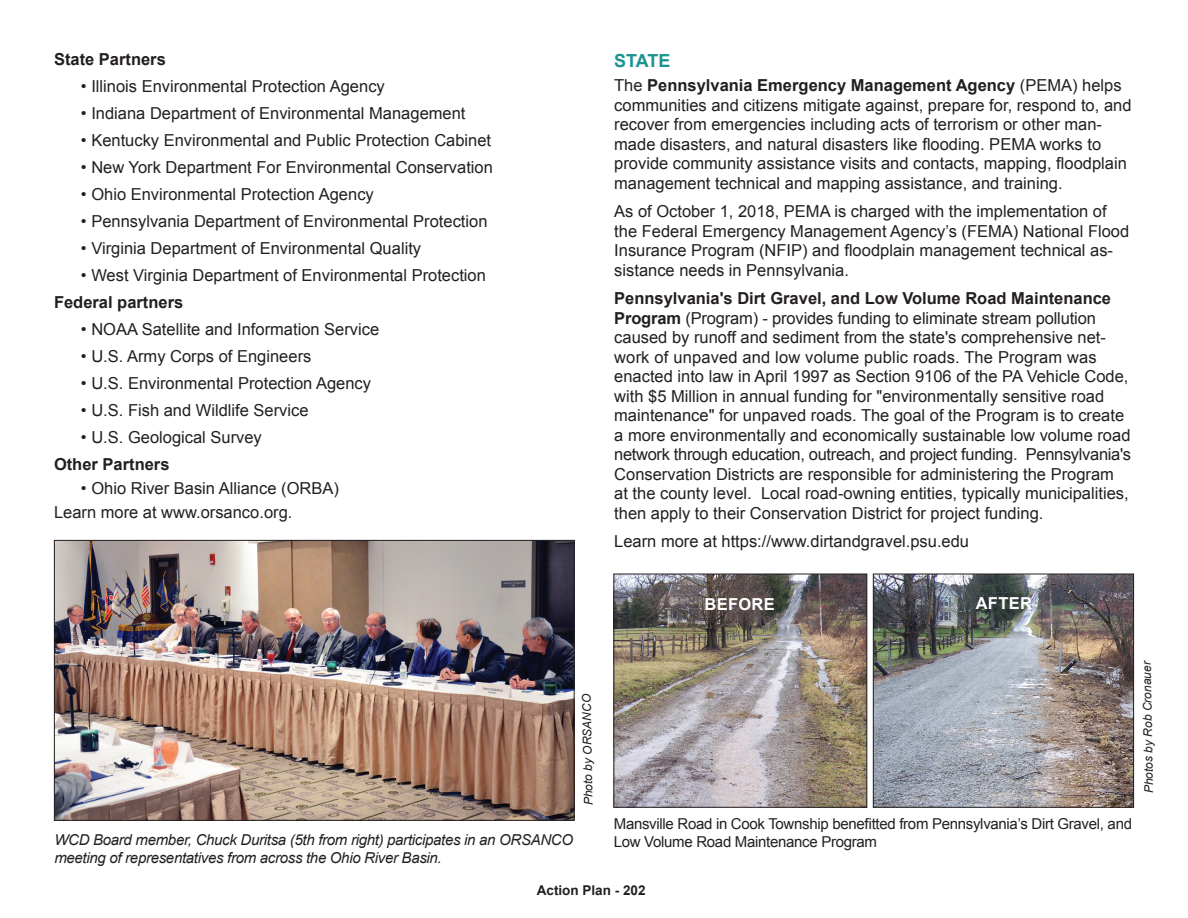
<style>
.page{position:relative;width:1188px;height:918px;background:#fff}
.page>*{position:absolute;margin:0;border:0;box-sizing:border-box;transform-origin:0 0}
.t1{font:700 18px "Arial";letter-spacing:-.035em;color:#1b9491}
.t2{font:16.5px/19.5px "Arial";color:#231f20}
.t3{font:700 16.5px "Arial";color:#231f20}
.t4{font:700 16.5px "Arial";letter-spacing:.02em;color:#fff}
.t5{font:italic 15px/18px "Arial";letter-spacing:-.02em;color:#231f20}
.t6{font:15px/18px "Arial";letter-spacing:-.02em;color:#231f20}
.t7{font:700 13.5px "Arial";color:#231f20}
.t8{font:italic 12px "Arial";color:#231f20}
.s1{font-weight:700}
</style>
<div class="page">
<img style="left:56px;top:542px;width:516px;height:277px">
<div style="left:54px;top:540px;width:520px;height:281px;border:1px solid #231f20"></div>
<img style="left:615px;top:576px;width:250px;height:230px">
<div style="left:613px;top:574px;width:254px;height:234px;border:1px solid #231f20"></div>
<img style="left:875px;top:576px;width:257px;height:230px">
<div style="left:873px;top:574px;width:261px;height:234px;border:1px solid #231f20"></div>
<p class="t3" style="left:54px;top:48px;width:113px">State Partners</p>
<p class="t2" style="left:81px;top:77px;width:305px">• Illinois Environmental Protection Agency</p>
<p class="t2" style="left:81px;top:104px;width:386px">• Indiana Department of Environmental Management</p>
<p class="t2" style="left:81px;top:131px;width:412px">• Kentucky Environmental and Public Protection Cabinet</p>
<p class="t2" style="left:81px;top:158px;width:414px">• New York Department For Environmental Conservation</p>
<p class="t2" style="left:81px;top:185px;width:294px">• Ohio Environmental Protection Agency</p>
<p class="t2" style="left:81px;top:212px;width:408px">• Pennsylvania Department of Environmental Protection</p>
<p class="t2" style="left:81px;top:239px;width:342px">• Virginia Department of Environmental Quality</p>
<p class="t2" style="left:81px;top:266px;width:406px">• West Virginia Department of Environmental Protection</p>
<p class="t3" style="left:54px;top:291px;width:131px">Federal partners</p>
<p class="t2" style="left:81px;top:320px;width:300px">• NOAA Satellite and Information Service</p>
<p class="t2" style="left:81px;top:347px;width:232px">• U.S. Army Corps of Engineers</p>
<p class="t2" style="left:81px;top:374px;width:292px">• U.S. Environmental Protection Agency</p>
<p class="t2" style="left:81px;top:401px;width:229px">• U.S. Fish and Wildlife Service</p>
<p class="t2" style="left:81px;top:428px;width:182px">• U.S. Geological Survey</p>
<p class="t3" style="left:54px;top:453px;width:117px">Other Partners</p>
<p class="t2" style="left:54px;top:476px;width:286px;line-height:24px;text-indent:27px">• Ohio River Basin Alliance (ORBA)<br>Learn more at www.orsanco.org.</p>
<p class="t1" style="left:614px;top:49px;width:58px">STATE</p>
<p class="t2" style="left:614px;top:76px;width:519px">The <span class="s1">Pennsylvania Emergency Management Agency</span> (PEMA) helps communities and citizens mitigate against, prepare for, respond to, and recover from emergencies including acts of terrorism or other man&shy;made disasters, and natural disasters like flooding. PEMA works to provide community assistance visits and contacts, mapping, floodplain management technical and mapping assistance, and training.</p>
<p class="t2" style="left:614px;top:202px;width:517px">As of October 1, 2018, PEMA is charged with the implementation of the Federal Emergency Management Agency’s (FEMA) National Flood Insurance Program (NFIP) and floodplain management technical as&shy;sistance needs in Pennsylvania.</p>
<p class="t2" style="left:614px;top:289px;width:518px"><span class="s1">Pennsylvania's Dirt Gravel, and Low Volume Road Maintenance Program</span> (Program) - provides funding to eliminate stream pollution caused by runoff and sediment from the state's comprehensive net&shy;work of unpaved and low volume public roads. The Program was enacted into law in April 1997 as Section 9106 of the PA Vehicle Code, with $5 Million in annual funding for "environmentally sensitive road maintenance" for unpaved roads. The goal of the Program is to create a more environmentally and economically sustainable low volume road network through education, outreach, and project funding. Pennsylvania's Conservation Districts are responsible for administering the Program at the county level. Local road-owning entities, typically municipalities, then apply to their Conservation District for project funding.</p>
<p class="t2" style="left:614px;top:532px;width:356px">Learn more at https://www.dirtandgravel.psu.edu</p>
<p class="t4" style="left:704px;top:593px;width:72px">BEFORE</p>
<p class="t4" style="left:976px;top:592px;width:58px">AFTER</p>
<p class="t8" style="left:581px;top:806px;width:113px;rotate:-91deg">Photo by ORSANCO</p>
<p class="t5" style="left:54px;top:831px;width:520px">WCD Board member, Chuck Duritsa (5th from right) participates in an ORSANCO meeting of representatives from across the Ohio River Basin.</p>
<p class="t6" style="left:614px;top:815px;width:520px">Mansville Road in Cook Township benefitted from Pennsylvania’s Dirt Gravel, and<br>Low Volume Road Maintenance Program</p>
<p class="t7" style="left:537px;top:881px;width:110px">Action Plan - 202</p>
<p class="t8" style="left:1141px;top:793px;width:134px;rotate:-91deg">Photos by Rob Cronauer</p>
</div>
